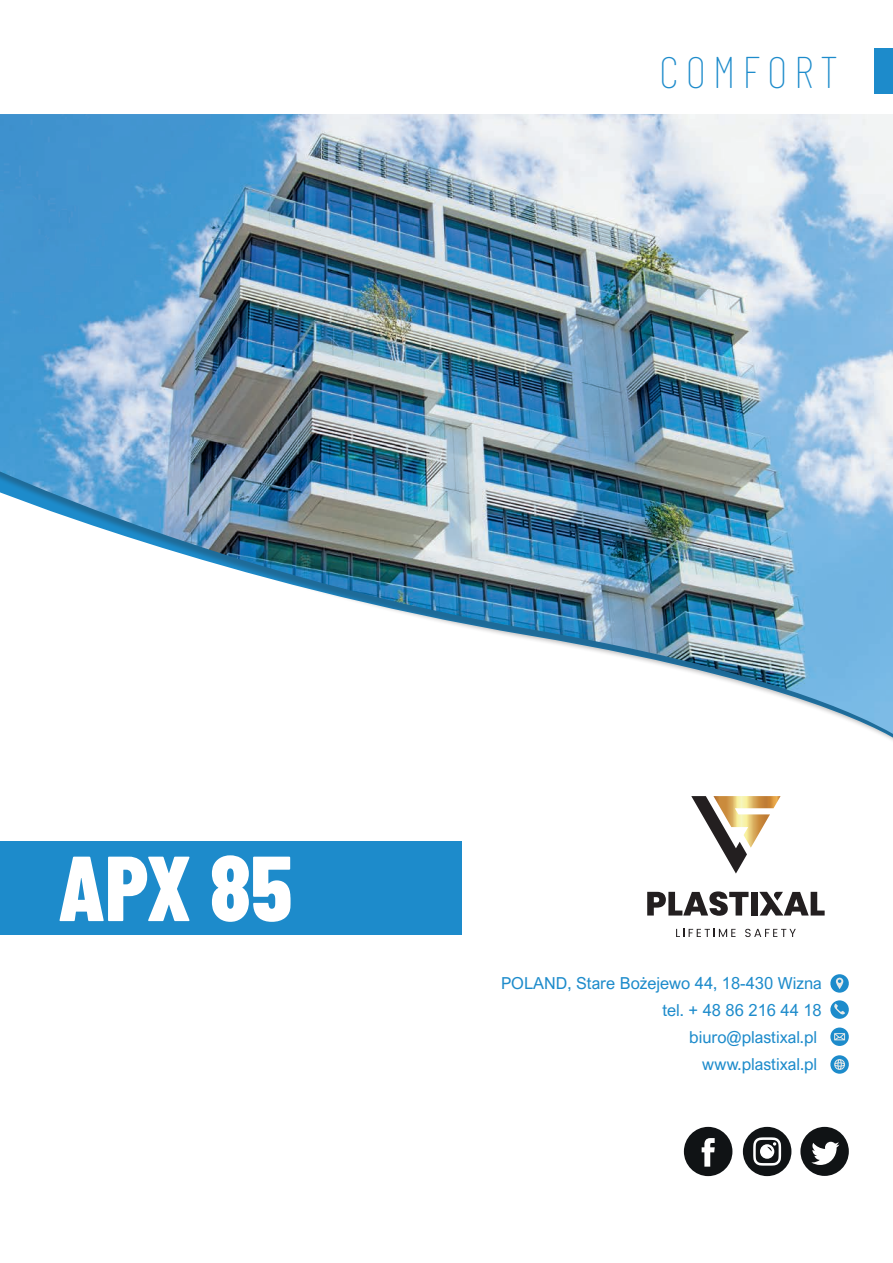
<style>
.page{position:relative;width:893px;height:1263px;background:#fff}
.page>*{position:absolute;margin:0;border:0;box-sizing:border-box;transform-origin:0 0}
.t1{font:800 92.1px "Barlow Condensed";color:#fff}
.t2{font:100 45.3px "Barlow Condensed";letter-spacing:.15em;color:#1d8bcb}
.t3{font:16.5px/27px "Arial Nova";color:#1d8bcb;text-align:right}
</style>
<div class="page">
<div style="left:0;top:841px;width:461px;height:94px;background:#1d8bcb"></div>
<svg style="left:830px;top:1000px;width:19px;height:19px"></svg>
<svg style="left:830px;top:1027px;width:19px;height:19px"></svg>
<svg style="left:830px;top:974px;width:19px;height:19px"></svg>
<svg style="left:830px;top:1055px;width:19px;height:19px"></svg>
<div style="left:874px;top:48px;width:19px;height:46px;background:#1d8bcb"></div>
<img style="left:0;top:114px;width:893px;height:620px">
<svg style="left:684px;top:1127px;width:48px;height:49px"></svg>
<svg style="left:743px;top:1127px;width:48px;height:49px"></svg>
<svg style="left:800px;top:1127px;width:49px;height:49px"></svg>
<svg style="left:676px;top:929px;width:59px;height:8px"></svg>
<svg style="left:745px;top:929px;width:51px;height:8px"></svg>
<svg style="left:691px;top:796px;width:90px;height:77px"></svg>
<svg style="left:647px;top:891px;width:101px;height:25px"></svg>
<div style="left:751px;top:892px;width:6px;height:23px;background:#231f20"></div>
<svg style="left:759px;top:892px;width:66px;height:23px"></svg>
<h2 class="t2" style="left:659px;top:39px;width:180px">COMFORT</h2>
<h1 class="t1" style="left:58px;top:823px;width:236px">APX 85</h1>
<p class="t3" style="left:501px;top:970px;width:322px">POLAND, Stare Bożejewo 44, 18-430 Wizna tel. + 48 86 216 44 18<br>biuro@plastixal.pl<br>www.plastixal.pl</p>
</div>
